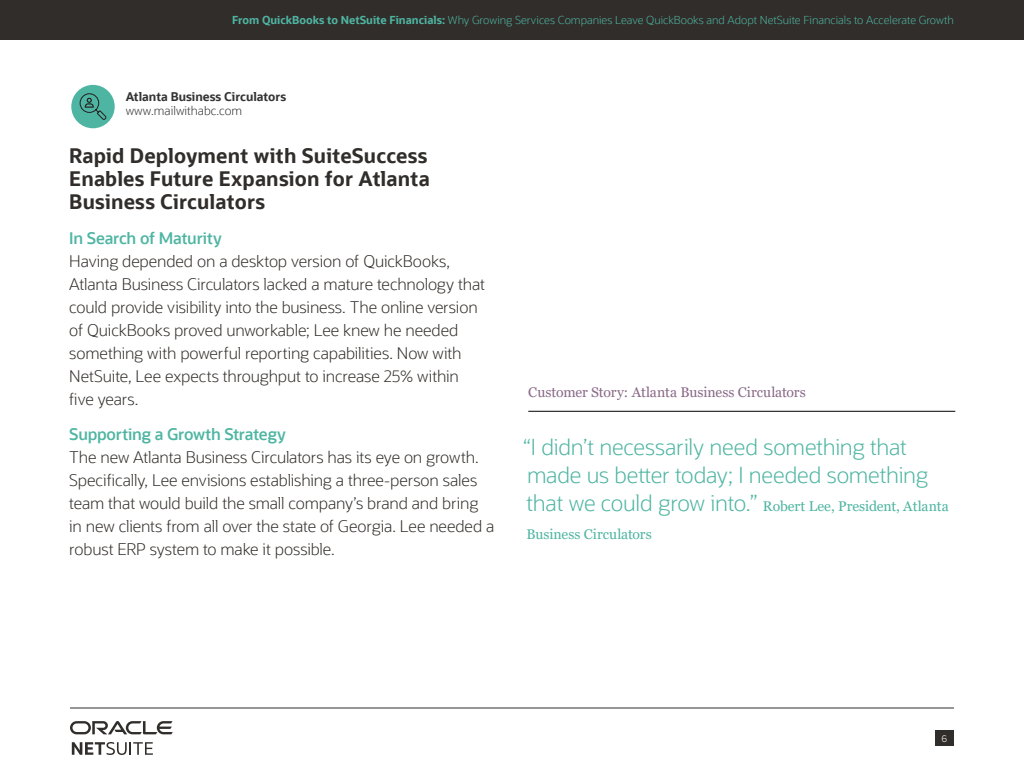
<style>
.page{position:relative;width:1024px;height:768px;background:#fff}
.page>*{position:absolute;margin:0;border:0;box-sizing:border-box;transform-origin:0 0}
.t1{font:300 22px/28px "Oracle Sans";letter-spacing:-.01em;color:#4eb5a2}
.t2{font:700 20px/23px "Oracle Sans";letter-spacing:.005em;color:#312d2a;text-align:justify}
.t3{font:300 16px/23px "Oracle Sans";letter-spacing:-.01em;color:#312d2a}
.t4{font:600 16px "Oracle Sans";letter-spacing:-.015em;color:#4eb5a2}
.t5{font:14px/28px "Georgia";letter-spacing:-.005em;color:#4eb5a2}
.t6{font:14px "Georgia";letter-spacing:-.005em;color:#8a6988}
.t7{font:700 12px "Oracle Sans";color:#333}
.t8{font:300 12px "Oracle Sans";color:#333}
.t9{font:300 11px "Oracle Sans";color:#4eb5a2}
.t10{font:300 10px "Proxima Nova";color:#fff}
.s1{font-weight:700}
.s2{font-family:"Oracle Sans";font-weight:300;font-size:22px}
</style>
<div class="page">
<div style="left:71px;top:85px;width:44px;height:43px;background:#4eb5a2;border-radius:50%"></div>
<svg style="left:79px;top:93px;width:28px;height:27px"></svg>
<hr style="left:528px;top:411px;width:427px;height:1px;background:#000">
<div style="left:0;top:0;width:1024px;height:40px;background:#312d2a"></div>
<div style="left:935px;top:730px;width:19px;height:16px;background:#312d2a"></div>
<hr style="left:70px;top:708px;width:884px;height:1px;background:#312d2a">
<svg style="left:72px;top:742px;width:81px;height:13px"></svg>
<svg style="left:70px;top:721px;width:103px;height:13px"></svg>
<p class="t9" style="left:232px;top:14px;width:723px"><span class="s1">From QuickBooks to NetSuite Financials:</span> Why Growing Services Companies Leave QuickBooks and Adopt NetSuite Financials to Accelerate Growth</p>
<p class="t7" style="left:126px;top:89px;width:162px">Atlanta Business Circulators</p>
<p class="t8" style="left:126px;top:104px;width:118px">www.mailwithabc.com</p>
<p class="t2" style="left:69px;top:144px;width:362px">Rapid Deployment with SuiteSuccess Enables Future Expansion for Atlanta Business Circulators</p>
<p class="t4" style="left:69px;top:228px;width:154px">In Search of Maturity</p>
<p class="t3" style="left:69px;top:250px;width:417px">Having depended on a desktop version of QuickBooks, Atlanta Business Circulators lacked a mature technology that could provide visibility into the business. The online version of QuickBooks proved unworkable; Lee knew he needed something with powerful reporting capabilities. Now with NetSuite, Lee expects throughput to increase 25% within five years.</p>
<p class="t4" style="left:69px;top:424px;width:218px">Supporting a Growth Strategy</p>
<p class="t3" style="left:69px;top:446px;width:427px">The new Atlanta Business Circulators has its eye on growth.<br>Specifically, Lee envisions establishing a three-person sales team that would build the small company’s brand and bring in new clients from all over the state of Georgia. Lee needed a robust ERP system to make it possible.</p>
<p class="t6" style="left:528px;top:383px;width:279px">Customer Story: Atlanta Business Circulators</p>
<h1 class="t1" style="left:523px;top:433px;width:407px">“I didn’t necessarily need something that made us better today; I needed something</h1>
<p class="t5" style="left:526px;top:492px;width:424px"><span class="s2">that we could grow into.”</span> Robert Lee, President, Atlanta<br>Business Circulators</p>
<p class="t10" style="left:942px;top:733px;width:7px">6</p>
</div>
